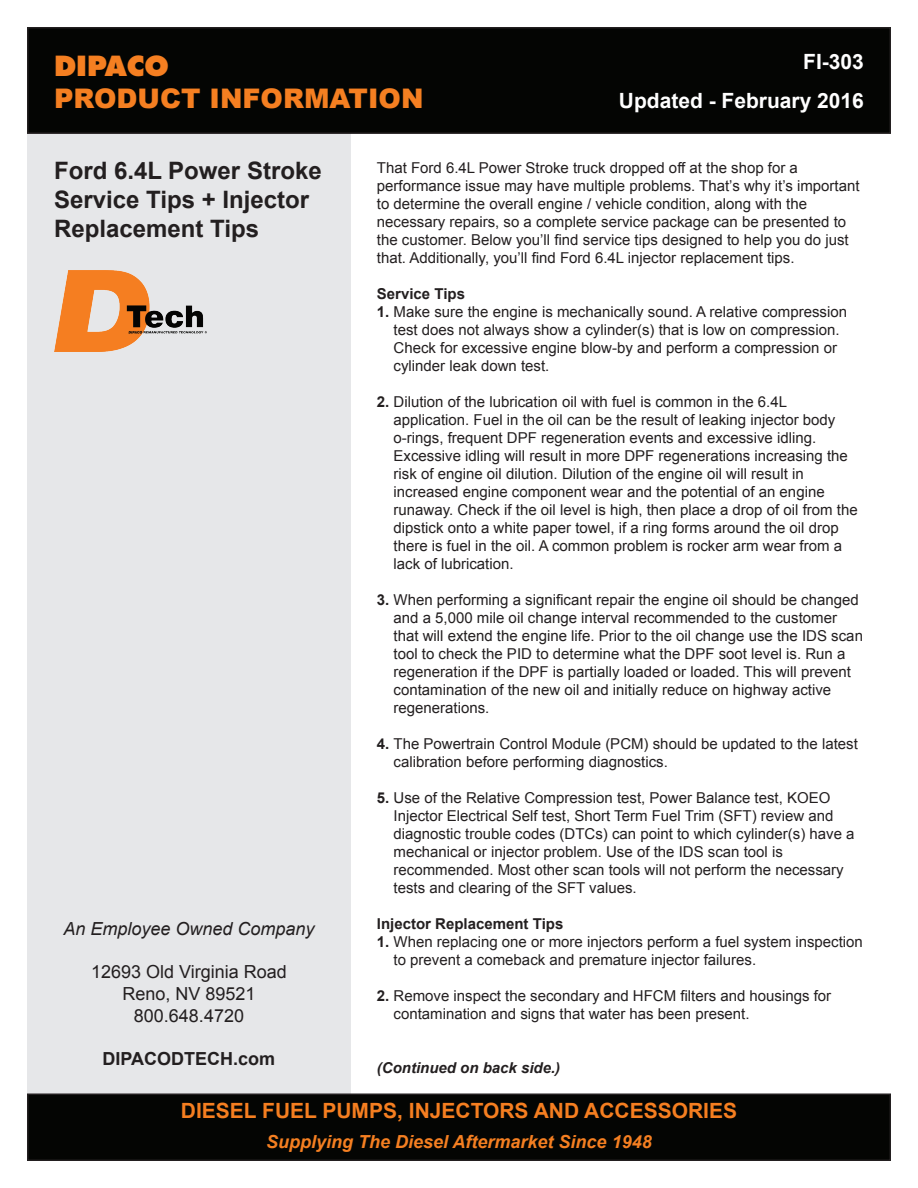
<style>
.page{position:relative;width:918px;height:1188px;background:#fff}
.page>*{position:absolute;margin:0;border:0;box-sizing:border-box;transform-origin:0 0}
.t1{font:900 27px "Arial";color:#f57f21}
.t2{font:800 27px "Futura Std";color:#f57f21}
.t3{font:700 24px/28.8px "Arial";color:#231f20}
.t4{font:700 21px "Arial";color:#f57e20}
.t5{font:700 21px "Arial";color:#fff}
.t6{font:18px/21.6px "Arial";color:#231f20;text-align:center}
.t7{font:italic 700 18px "Arial";color:#f57f21}
.t8{font:italic 18px "Arial";color:#231f20}
.t9{font:700 18px "Arial";color:#231f20}
.t10{font:15px/18px "Arial";color:#231f20}
.t11{font:700 15px "Arial";color:#231f20}
.t12{font:italic 700 15px "Arial";color:#231f20}
.s1{font-weight:700}
</style>
<div class="page">
<div style="left:27px;top:27px;width:324px;height:1134px;background:#e6e7e9"></div>
<div style="left:28px;top:28px;width:862px;height:105px;background:#040503"></div>
<div style="left:27px;top:27px;width:864px;height:107px;border:2px solid #231f20"></div>
<div style="left:28px;top:1094px;width:862px;height:66px;background:#040503"></div>
<div style="left:27px;top:1094px;width:864px;height:67px;border:2px solid #231f20"></div>
<img style="left:54px;top:270px;width:152px;height:81px">
<h1 class="t2" style="left:54px;top:48px;width:117px">DIPACO</h1>
<h1 class="t1" style="left:54px;top:79px;width:371px">PRODUCT INFORMATION</h1>
<p class="t5" style="left:803px;top:48px;width:62px">FI-303</p>
<p class="t5" style="left:619px;top:87px;width:247px">Updated - February 2016</p>
<p class="t3" style="left:54px;top:157px;width:269px">Ford 6.4L Power Stroke<br>Service Tips + Injector<br>Replacement Tips</p>
<p class="t8" style="left:63px;top:917px;width:253px">An Employee Owned Company</p>
<p class="t6" style="left:91px;top:961px;width:197px">12693 Old Virginia Road<br>Reno, NV 89521<br>800.648.4720</p>
<p class="t9" style="left:103px;top:1047px;width:174px">DIPACODTECH.com</p>
<p class="t10" style="left:377px;top:159px;width:423px">That Ford 6.4L Power Stroke truck dropped off at the shop for a</p>
<p class="t10" style="left:377px;top:177px;width:484px">performance issue may have multiple problems. That’s why it’s important to determine the overall engine / vehicle condition, along with the</p>
<p class="t10" style="left:377px;top:213px;width:473px">necessary repairs, so a complete service package can be presented to the customer. Below you’ll find service tips designed to help you do just that. Additionally, you’ll find Ford 6.4L injector replacement tips.</p>
<p class="t11" style="left:377px;top:284px;width:90px">Service Tips</p>
<p class="t10" style="left:394px;top:303px;width:455px;text-indent:-17px"><span class="s1">1.</span> Make sure the engine is mechanically sound. A relative compression test does not always show a cylinder(s) that is low on compression.</p>
<p class="t10" style="left:394px;top:339px;width:445px">Check for excessive engine blow-by and perform a compression or cylinder leak down test.</p>
<p class="t10" style="left:394px;top:393px;width:456px;text-indent:-17px"><span class="s1">2.</span> Dilution of the lubrication oil with fuel is common in the 6.4L application. Fuel in the oil can be the result of leaking injector body o-rings, frequent DPF regeneration events and excessive idling.<br>Excessive idling will result in more DPF regenerations increasing the risk of engine oil dilution. Dilution of the engine oil will result in</p>
<p class="t10" style="left:394px;top:483px;width:433px">increased engine component wear and the potential of an engine</p>
<p class="t10" style="left:394px;top:501px;width:466px">runaway. Check if the oil level is high, then place a drop of oil from the dipstick onto a white paper towel, if a ring forms around the oil drop there is fuel in the oil. A common problem is rocker arm wear from a lack of lubrication.</p>
<p class="t10" style="left:394px;top:591px;width:471px;text-indent:-17px"><span class="s1">3.</span> When performing a significant repair the engine oil should be changed and a 5,000 mile oil change interval recommended to the customer that will extend the engine life. Prior to the oil change use the IDS scan tool to check the PID to determine what the DPF soot level is. Run a</p>
<p class="t10" style="left:394px;top:663px;width:459px">regeneration if the DPF is partially loaded or loaded. This will prevent contamination of the new oil and initially reduce on highway active</p>
<p class="t10" style="left:394px;top:699px;width:97px">regenerations.</p>
<p class="t10" style="left:394px;top:735px;width:466px;text-indent:-17px"><span class="s1">4.</span> The Powertrain Control Module (PCM) should be updated to the latest calibration before performing diagnostics.</p>
<p class="t10" style="left:377px;top:789px;width:455px"><span class="s1">5.</span> Use of the Relative Compression test, Power Balance test, KOEO</p>
<p class="t10" style="left:394px;top:807px;width:441px">Injector Electrical Self test, Short Term Fuel Trim (SFT) review and</p>
<p class="t10" style="left:394px;top:825px;width:462px">diagnostic trouble codes (DTCs) can point to which cylinder(s) have a</p>
<p class="t10" style="left:394px;top:843px;width:391px">mechanical or injector problem. Use of the IDS scan tool is</p>
<p class="t10" style="left:394px;top:861px;width:452px">recommended. Most other scan tools will not perform the necessary</p>
<p class="t10" style="left:394px;top:879px;width:245px">tests and clearing of the SFT values.</p>
<p class="t11" style="left:377px;top:914px;width:188px">Injector Replacement Tips</p>
<p class="t10" style="left:394px;top:933px;width:471px;text-indent:-17px"><span class="s1">1.</span> When replacing one or more injectors perform a fuel system inspection to prevent a comeback and premature injector failures.</p>
<p class="t10" style="left:377px;top:987px;width:456px"><span class="s1">2.</span> Remove inspect the secondary and HFCM filters and housings for</p>
<p class="t10" style="left:394px;top:1005px;width:358px">contamination and signs that water has been present.</p>
<p class="t12" style="left:377px;top:1058px;width:185px">(Continued on back side.)</p>
<h3 class="t4" style="left:181px;top:1097px;width:558px">DIESEL FUEL PUMPS, INJECTORS AND ACCESSORIES</h3>
<p class="t7" style="left:266px;top:1130px;width:387px">Supplying The Diesel Aftermarket Since 1948</p>
</div>
